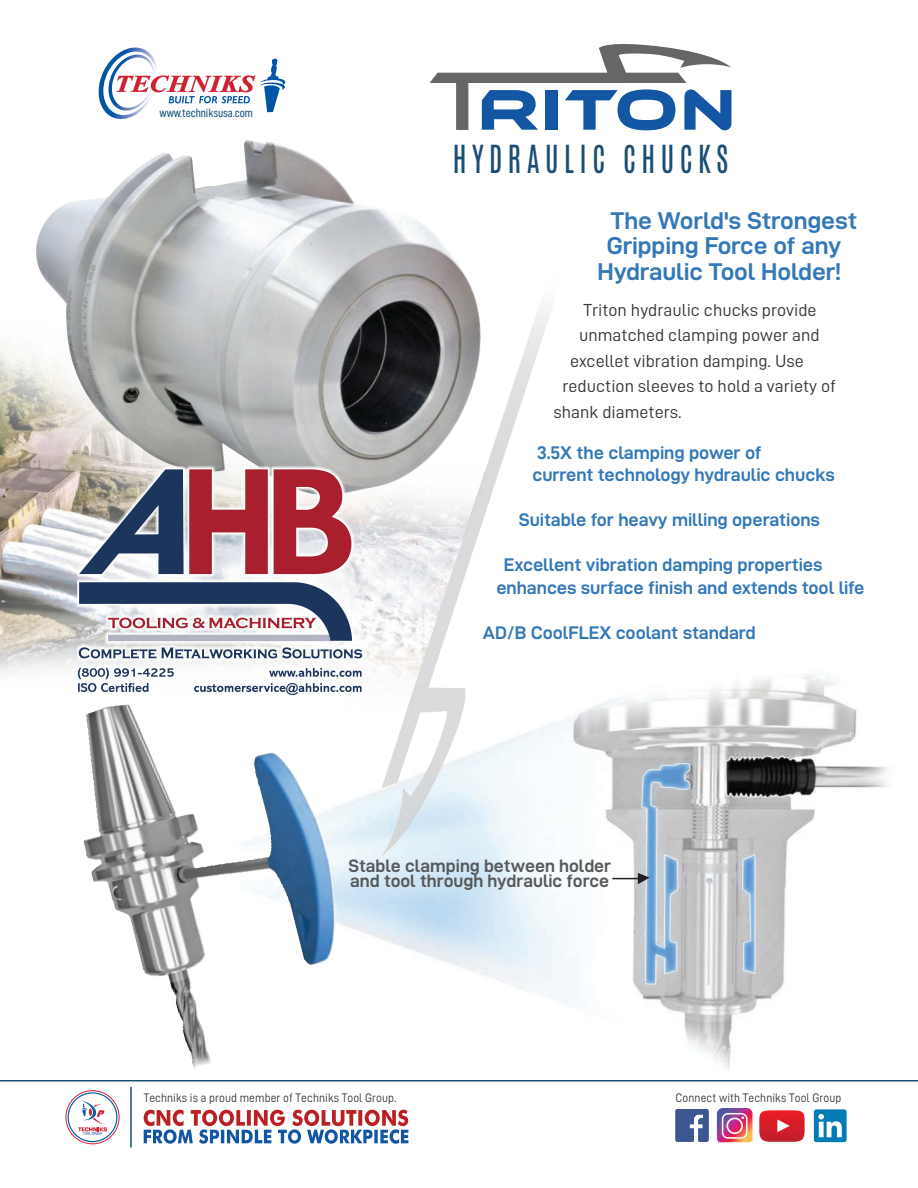
<style>
.page{position:relative;width:918px;height:1188px;background:#fff}
.page>*{position:absolute;margin:0;border:0;box-sizing:border-box;transform-origin:0 0}
.t1{font:32.25px "Antonio";letter-spacing:.19em;color:#1b4e73;scale:.89 1}
.t2{font:24.3px "D DIN Exp Bold";letter-spacing:-.005em;color:#3478b8}
.t3{font:18.3px/22.5px "D DIN Exp Bold";letter-spacing:-.005em;color:#3478b8}
.t4{font:18px/15px "D DIN Exp Bold";color:#57585a}
.t5{font:17.4px "D DIN";color:#363536}
.t6{font:12.45px "D DIN";letter-spacing:.01em;color:#363536;scale:.92 1}
.t7{font:12px "D DIN Condensed";letter-spacing:-.01em;color:#004672;scale:1.05 1}
</style>
<div class="page">
<img style="left:335px;top:674px;width:553px;height:396px">
<img style="left:0;top:306px;width:679px;height:552px">
<svg style="left:98px;top:48px;width:188px;height:71px"></svg>
<hr style="left:0;top:1080px;width:918px;height:2px;background:#1a4e6e">
<svg style="left:144px;top:1110px;width:264px;height:34px"></svg>
<hr style="left:130px;top:1087px;width:2px;height:60px;background:#0d4564">
<svg style="left:66px;top:1091px;width:53px;height:53px"></svg>
<div style="left:66px;top:1090px;width:53px;height:54px;border:1px solid #cf202f;border-radius:50%"></div>
<div style="left:68px;top:1092px;width:49px;height:50px;border:1px solid #0160ae;border-radius:50%"></div>
<svg style="left:78px;top:1100px;width:29px;height:35px"></svg>
<svg style="left:717px;top:1108px;width:36px;height:34px"></svg>
<svg style="left:675px;top:1109px;width:34px;height:33px"></svg>
<svg style="left:759px;top:1110px;width:46px;height:32px"></svg>
<div style="left:814px;top:1109px;width:33px;height:33px;background:#007bb6;border-radius:2px"></div>
<svg style="left:818px;top:1114px;width:24px;height:23px"></svg>
<svg style="left:430px;top:44px;width:302px;height:86px"></svg>
<img style="left:83px;top:718px;width:252px;height:352px">
<hr style="left:612px;top:878px;width:33px;height:1px;background:#231f20">
<svg style="left:638px;top:873px;width:12px;height:11px"></svg>
<img style="left:30px;top:140px;width:472px;height:363px">
<img style="left:77px;top:461px;width:285px;height:257px">
<p class="t7" style="left:160px;top:107px;width:90px">www.techniksusa.com</p>
<h1 class="t1" style="left:453px;top:136px;width:311px">HYDRAULIC CHUCKS</h1>
<h2 class="t2" style="left:611px;top:207px;width:248px">The World's Strongest</h2>
<h2 class="t2" style="left:606px;top:232px;width:236px">Gripping Force of any</h2>
<h2 class="t2" style="left:597px;top:258px;width:245px">Hydraulic Tool Holder!</h2>
<p class="t5" style="left:584px;top:300px;width:235px">Triton hydraulic chucks provide</p>
<p class="t5" style="left:579px;top:326px;width:242px">unmatched clamping power and</p>
<p class="t5" style="left:570px;top:351px;width:235px">excellet vibration damping. Use</p>
<p class="t5" style="left:562px;top:377px;width:275px">reduction sleeves to hold a variety of</p>
<p class="t5" style="left:553px;top:402px;width:130px">shank diameters.</p>
<p class="t3" style="left:532px;top:441px;width:304px">3.5X the clamping power of<br>current technology hydraulic chucks</p>
<p class="t3" style="left:519px;top:508px;width:303px">Suitable for heavy milling operations</p>
<p class="t3" style="left:496px;top:553px;width:370px;text-indent:7px">Excellent vibration damping properties enhances surface finish and extends tool life</p>
<p class="t3" style="left:483px;top:621px;width:275px">AD/B CoolFLEX coolant standard</p>
<p class="t4" style="left:348px;top:858px;width:264px">Stable clamping between holder and tool through hydraulic force</p>
<p class="t6" style="left:144px;top:1091px;width:276px">Techniks is a proud member of Techniks Tool Group.</p>
<p class="t6" style="left:675px;top:1091px;width:182px">Connect with Techniks Tool Group</p>
</div>
